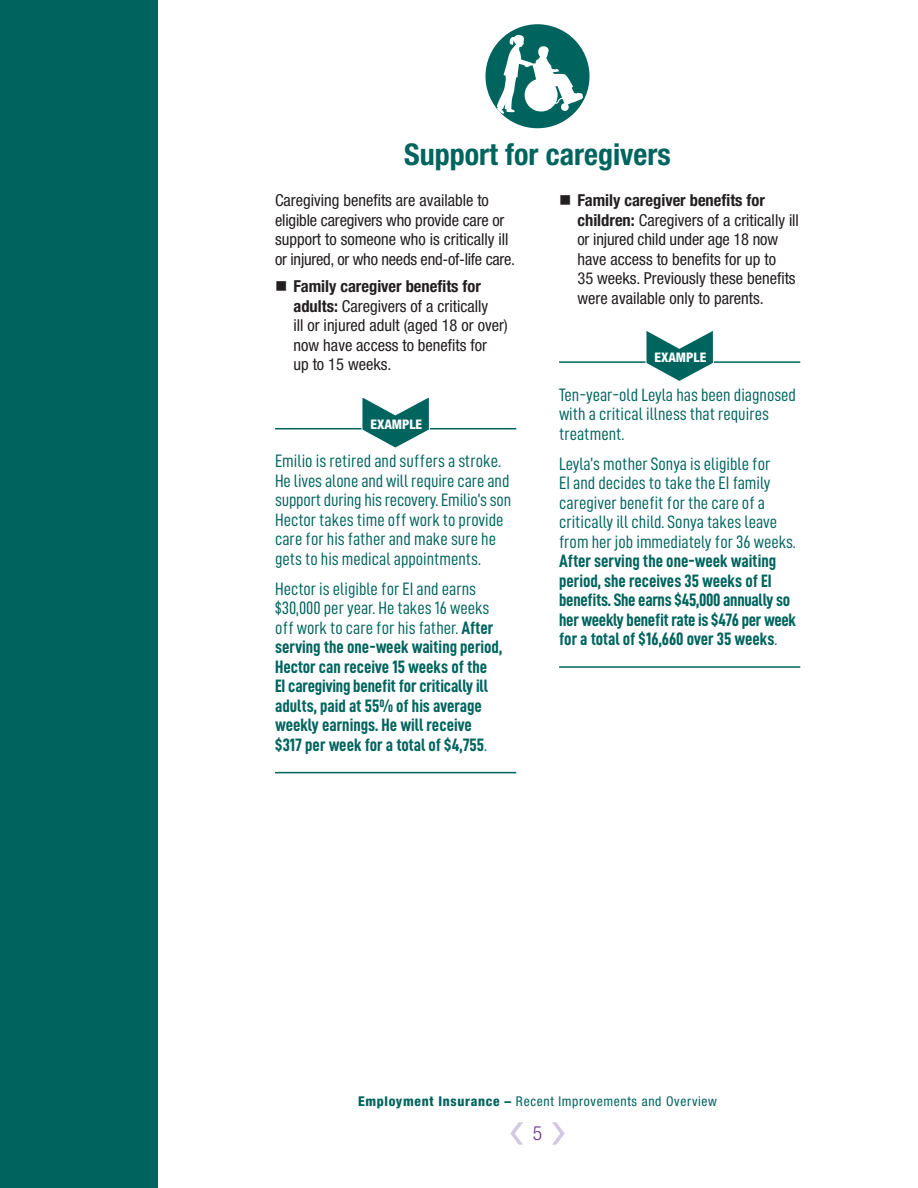
<style>
.page{position:relative;width:918px;height:1188px;background:#fff}
.page>*{position:absolute;margin:0;border:0;box-sizing:border-box;transform-origin:0 0}
.t1{font:700 condensed 30px "Helvetica Neue LT Std";color:#00645e}
.t2{font:300 condensed 19.5px "Helvetica Neue LT Std";color:#65308f}
.t3{font:18px/19.5px "D DIN Condensed";color:#00645e}
.t4{font:18px/19.5px "D DIN Condensed Bold";color:#00645e}
.t5{font:condensed 16.5px/19.5px "Helvetica Neue LT Std";color:#231f20}
.t6{font:condensed 13.5px "Helvetica Neue LT Std";letter-spacing:.05em;color:#00645e}
.t7{font:800 condensed 13.2px "Helvetica Neue LT Std";color:#fff}
.s1{font-weight:700}
.s2{font-family:"D DIN Condensed"}
.s3{font-family:"D DIN Condensed Bold"}
.s4{font-weight:800}
</style>
<div class="page">
<div style="left:0;top:0;width:157px;height:1188px;background:#00645e"></div>
<svg style="left:510px;top:1122px;width:13px;height:23px"></svg>
<svg style="left:552px;top:1122px;width:13px;height:23px"></svg>
<hr style="left:275px;top:772px;width:241px;height:1px;background:#00645e">
<hr style="left:275px;top:428px;width:241px;height:1px;background:#00645e">
<svg style="left:361px;top:397px;width:69px;height:51px"></svg>
<hr style="left:559px;top:666px;width:241px;height:2px;background:#00645e">
<hr style="left:559px;top:361px;width:241px;height:2px;background:#00645e">
<svg style="left:645px;top:330px;width:69px;height:51px"></svg>
<div style="left:485px;top:24px;width:105px;height:104px;background:#00645e;border-radius:50%"></div>
<svg style="left:497px;top:34px;width:86px;height:80px"></svg>
<h1 class="t1" style="left:404px;top:136px;width:268px">Support for caregivers</h1>
<p class="t5" style="left:275px;top:190px;width:242px">Caregiving benefits are available to eligible caregivers who provide care or support to someone who is critically ill or injured, or who needs end-of-life care.</p>
<p class="t5" style="left:293px;top:277px;width:216px;text-indent:-18px">■ <span class="s1">Family caregiver benefits for adults:</span> Caregivers of a critically<br>ill or injured adult (aged 18 or over) now have access to benefits for<br>up to 15 weeks.</p>
<p class="t5" style="left:577px;top:190px;width:223px;text-indent:-18px">■ <span class="s1">Family caregiver benefits for children:</span> Caregivers of a critically ill or injured child under age 18 now have access to benefits for up to<br>35 weeks. Previously these benefits were available only to parents.</p>
<p class="t7" style="left:654px;top:350px;width:53px">EXAMPLE</p>
<p class="t3" style="left:559px;top:384px;width:238px">Ten-year-old Leyla has been diagnosed with a critical illness that requires treatment.</p>
<p class="t3" style="left:559px;top:454px;width:238px">Leyla’s mother Sonya is eligible for<br>EI and decides to take the EI family caregiver benefit for the care of a critically ill child. Sonya takes leave from her job immediately for 36 weeks.</p>
<p class="t4" style="left:559px;top:551px;width:239px">After serving the one-week waiting period, she receives 35 weeks of EI benefits. She earns $45,000 annually so her weekly benefit rate is $476 per week for a total of $16,660 over 35 weeks<span class="s2">.</span></p>
<p class="t7" style="left:370px;top:416px;width:53px">EXAMPLE</p>
<p class="t3" style="left:275px;top:451px;width:238px">Emilio is retired and suffers a stroke.<br>He lives alone and will require care and support during his recovery. Emilio’s son Hector takes time off work to provide care for his father and make sure he gets to his medical appointments.</p>
<p class="t3" style="left:275px;top:579px;width:220px">Hector is eligible for EI and earns $30,000 per year. He takes 16 weeks off work to care for his father. <span class="s3">After</span></p>
<p class="t4" style="left:275px;top:637px;width:229px">serving the one-week waiting period, Hector can receive 15 weeks of the EI caregiving benefit for critically ill adults, paid at 55% of his average weekly earnings. He will receive $317 per week for a total of $4,755<span class="s2">.</span></p>
<p class="t6" style="left:358px;top:1093px;width:361px"><span class="s4">Employment Insurance –</span> Recent Improvements and Overview</p>
<p class="t2" style="left:533px;top:1122px;width:11px">5</p>
</div>
